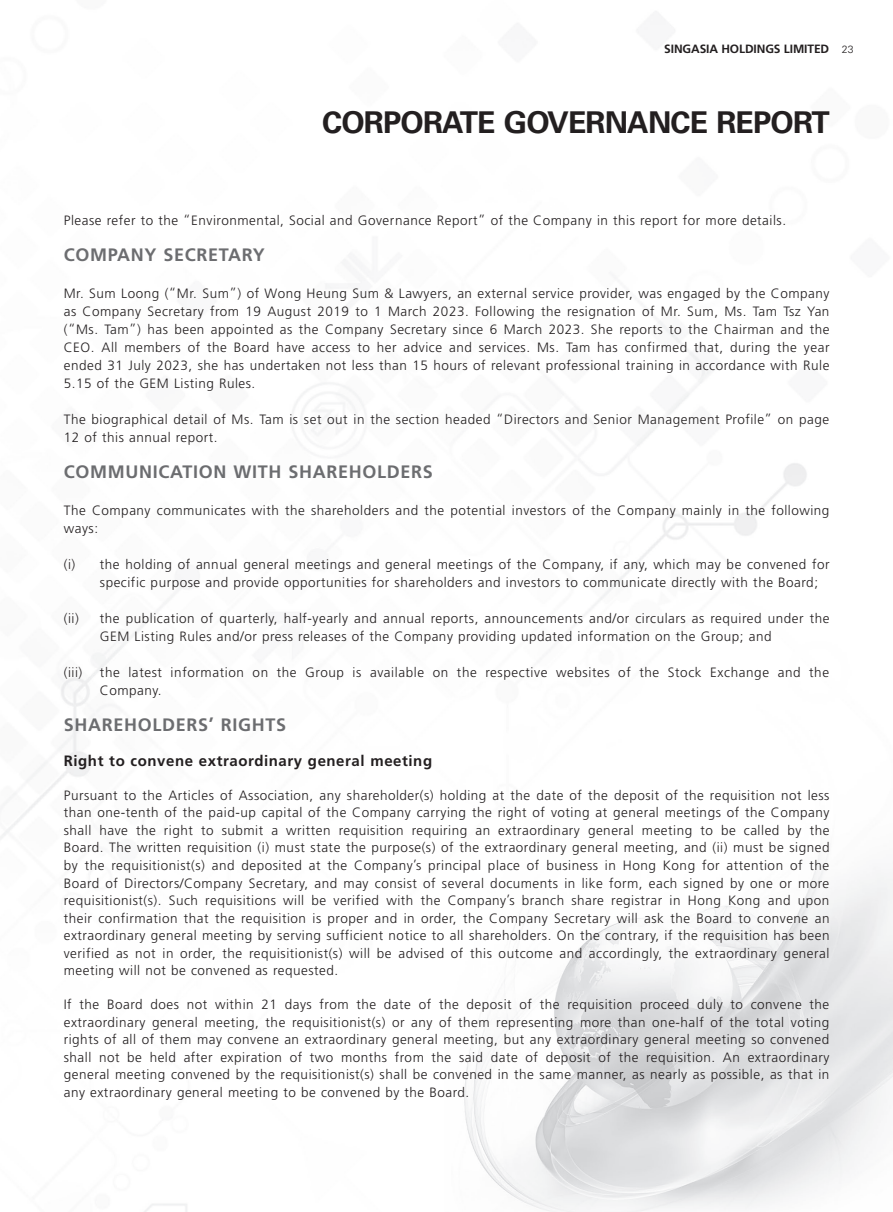
<style>
.page{position:relative;width:893px;height:1212px;background:#fff}
.page>*{position:absolute;margin:0;border:0;box-sizing:border-box;transform-origin:0 0}
.t1{font:700 30px "Univers LT Std";letter-spacing:-.03em;color:#231f20}
.t2{font:700 18px "Frutiger LT Std";letter-spacing:.04em;color:#6c6d70}
.t3{font:700 15px "Frutiger LT Std";letter-spacing:.04em;color:#231f20}
.t4{font:300 13.5px/17.5px "Frutiger LT Std";letter-spacing:.04em;color:#231f20}
.t5{font:700 12px "Frutiger LT Std";letter-spacing:-.01em;color:#231f20}
.t6{font:300 10.5px "Univers LT Std";color:#231f20}
</style>
<div class="page">
<img style="left:0;top:29px;width:893px;height:1183px">
<p class="t5" style="left:664px;top:42px;width:167px">SINGASIA HOLDINGS LIMITED</p>
<p class="t6" style="left:842px;top:43px;width:13px">23</p>
<h1 class="t1" style="left:322px;top:105px;width:509px">CORPORATE GOVERNANCE REPORT</h1>
<p class="t4" style="left:64px;top:211px;width:724px">Please refer to the “Environmental, Social and Governance Report” of the Company in this report for more details.</p>
<h2 class="t2" style="left:64px;top:244px;width:203px">COMPANY SECRETARY</h2>
<p class="t4" style="left:64px;top:285px;width:767px;line-height:18px;text-align:justify">Mr. Sum Loong (“Mr. Sum”) of Wong Heung Sum &amp; Lawyers, an external service provider, was engaged by the Company as Company Secretary from 19 August 2019 to 1 March 2023. Following the resignation of Mr. Sum, Ms. Tam Tsz Yan (“Ms. Tam”) has been appointed as the Company Secretary since 6 March 2023. She reports to the Chairman and the CEO. All members of the Board have access to her advice and services. Ms. Tam has confirmed that, during the year ended 31 July 2023, she has undertaken not less than 15 hours of relevant professional training in accordance with Rule 5.15 of the GEM Listing Rules.</p>
<p class="t4" style="left:64px;top:410px;width:767px;line-height:18px">The biographical detail of Ms. Tam is set out in the section headed “Directors and Senior Management Profile” on page<br>12 of this annual report.</p>
<h2 class="t2" style="left:64px;top:461px;width:371px">COMMUNICATION WITH SHAREHOLDERS</h2>
<p class="t4" style="left:64px;top:502px;width:767px;line-height:18px">The Company communicates with the shareholders and the potential investors of the Company mainly in the following ways:</p>
<p class="t4" style="left:100px;top:556px;width:731px;line-height:18px;text-indent:-36px">(i) the holding of annual general meetings and general meetings of the Company, if any, which may be convened for specific purpose and provide opportunities for shareholders and investors to communicate directly with the Board;</p>
<p class="t4" style="left:64px;top:610px;width:17px">(ii)</p>
<p class="t4" style="left:100px;top:610px;width:731px;line-height:18px">the publication of quarterly, half-yearly and annual reports, announcements and/or circulars as required under the<br>GEM Listing Rules and/or press releases of the Company providing updated information on the Group; and</p>
<p class="t4" style="left:64px;top:664px;width:20px">(iii)</p>
<p class="t4" style="left:100px;top:663px;width:731px;line-height:18px">the latest information on the Group is available on the respective websites of the Stock Exchange and the<br>Company.</p>
<h2 class="t2" style="left:64px;top:714px;width:224px">SHAREHOLDERS’ RIGHTS</h2>
<p class="t3" style="left:64px;top:752px;width:370px">Right to convene extraordinary general meeting</p>
<p class="t4" style="left:64px;top:786px;width:767px;text-align:justify">Pursuant to the Articles of Association, any shareholder(s) holding at the date of the deposit of the requisition not less than one-tenth of the paid-up capital of the Company carrying the right of voting at general meetings of the Company shall have the right to submit a written requisition requiring an extraordinary general meeting to be called by the Board. The written requisition (i) must state the purpose(s) of the extraordinary general meeting, and (ii) must be signed by the requisitionist(s) and deposited at the Company’s principal place of business in Hong Kong for attention of the Board of Directors/Company Secretary, and may consist of several documents in like form, each signed by one or more requisitionist(s). Such requisitions will be verified with the Company’s branch share registrar in Hong Kong and upon their confirmation that the requisition is proper and in order, the Company Secretary will ask the Board to convene an extraordinary general meeting by serving sufficient notice to all shareholders. On the contrary, if the requisition has been verified as not in order, the requisitionist(s) will be advised of this outcome and accordingly, the extraordinary general meeting will not be convened as requested.</p>
<p class="t4" style="left:64px;top:996px;width:767px;text-align:justify">If the Board does not within 21 days from the date of the deposit of the requisition proceed duly to convene the extraordinary general meeting, the requisitionist(s) or any of them representing more than one-half of the total voting rights of all of them may convene an extraordinary general meeting, but any extraordinary general meeting so convened shall not be held after expiration of two months from the said date of deposit of the requisition. An extraordinary general meeting convened by the requisitionist(s) shall be convened in the same manner, as nearly as possible, as that in any extraordinary general meeting to be convened by the Board.</p>
</div>
